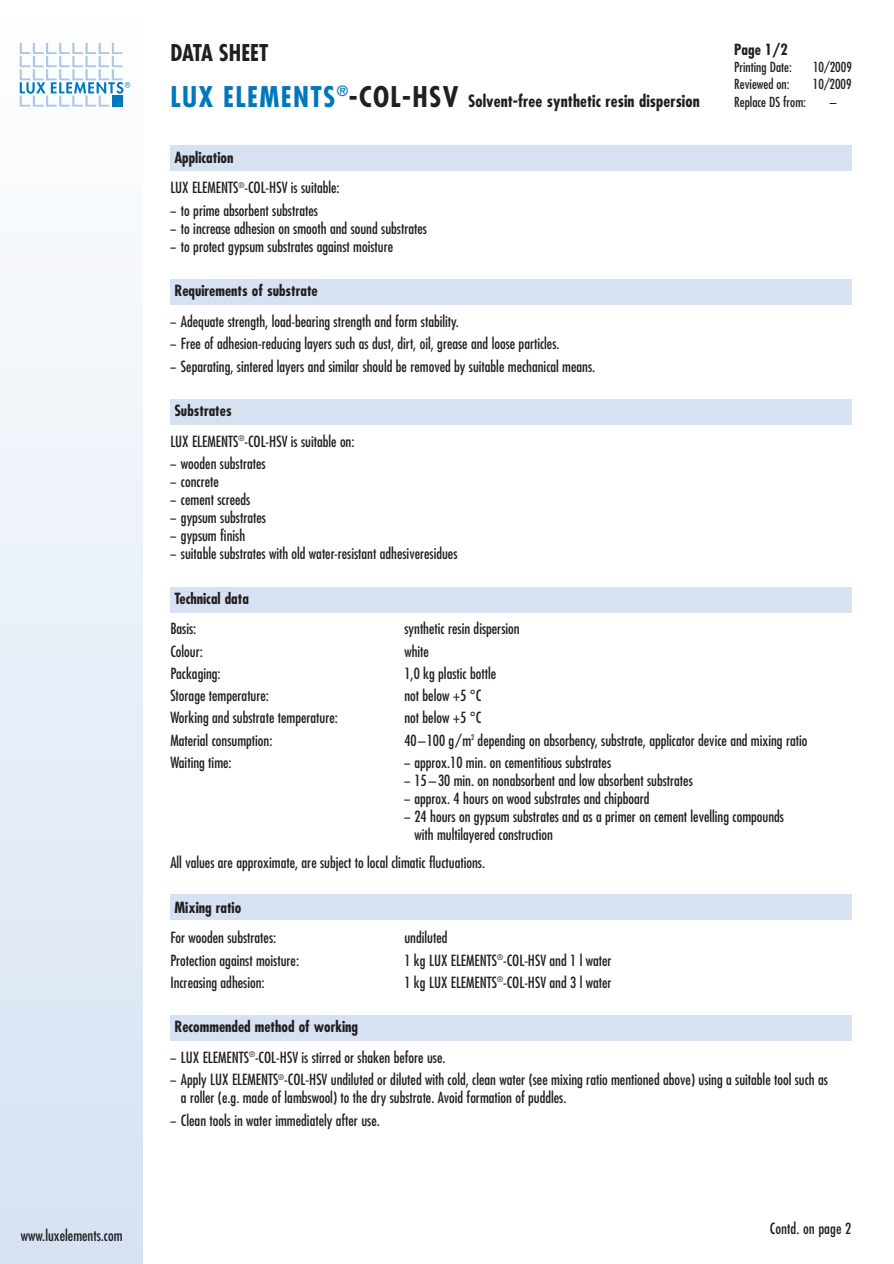
<style>
.page{position:relative;width:894px;height:1264px;background:#fff}
.page>*{position:absolute;margin:0;border:0;box-sizing:border-box;transform-origin:0 0}
.t1{font:700 condensed 22.5px "Futura";color:#231f20}
.t2{font:700 condensed 16.5px "Futura";letter-spacing:.005em;color:#231f20}
.t3{font:condensed 15px/18px "Futura";color:#231f20;scale:.75 1}
.t4{font:condensed 15px/30.8px "Futura";color:#231f20}
.t5{font:700 condensed 15px "Futura";color:#231f20}
.t6{font:500 condensed 15px "Futura";color:#231f20}
.t7{font:condensed 13.5px "Futura";color:#231f20}
.s1{font-size:27.75px;color:#0077bc}
.s2{font-size:27.75px}
.s3{font-weight:700}
</style>
<div class="page">
<div style="left:170px;top:894px;width:680px;height:26px;background:#d6e2f2"></div>
<div style="left:170px;top:1015px;width:680px;height:26px;background:#d6e2f2"></div>
<div style="left:170px;top:587px;width:680px;height:25px;background:#d6e2f2"></div>
<div style="left:170px;top:279px;width:680px;height:25px;background:#d6e2f2"></div>
<div style="left:170px;top:145px;width:680px;height:25px;background:#d6e2f2"></div>
<div style="left:170px;top:399px;width:680px;height:26px;background:#d6e2f2"></div>
<div style="left:0;top:0;width:143px;height:1263px;background:linear-gradient(to bottom,#fefefe,#d6e2f2)"></div>
<svg style="left:20px;top:43px;width:110px;height:64px"></svg>
<h1 class="t1" style="left:170px;top:43px;width:99px">DATA SHEET</h1>
<p class="t2" style="left:170px;top:93px;width:530px"><span class="s1">LUX ELEMENTS</span><sup>®</sup><span class="s2">-COL-HSV</span> Solvent-free synthetic resin dispersion</p>
<p class="t5" style="left:734px;top:43px;width:55px">Page 1/2</p>
<p class="t7" style="left:734px;top:61px;width:59px">Printing Date:</p>
<p class="t7" style="left:812px;top:61px;width:40px">10/2009</p>
<p class="t7" style="left:734px;top:78px;width:57px">Reviewed on:</p>
<p class="t7" style="left:812px;top:78px;width:40px">10/2009</p>
<p class="t7" style="left:734px;top:96px;width:73px">Replace DS from:</p>
<p class="t7" style="left:829px;top:96px;width:8px">–</p>
<p class="t4" style="left:170px;top:143px;width:171px"><span class="s3">Application<br></span>LUX ELEMENTS<sup>®</sup>-COL-HSV is suitable:</p>
<p class="t3" style="left:170px;top:202px;width:198px">– to prime absorbent substrates</p>
<p class="t3" style="left:170px;top:220px;width:343px">– to increase adhesion on smooth and sound substrates</p>
<p class="t3" style="left:170px;top:238px;width:298px">– to protect gypsum substrates against moisture</p>
<p class="t5" style="left:174px;top:284px;width:145px">Requirements of substrate</p>
<p class="t3" style="left:170px;top:314px;width:386px">– Adequate strength, load-bearing strength and form stability.</p>
<p class="t3" style="left:170px;top:336px;width:520px">– Free of adhesion-reducing layers such as dust, dirt, oil, grease and loose particles.</p>
<p class="t3" style="left:170px;top:358px;width:568px">– Separating, sintered layers and similar should be removed by suitable mechanical means.</p>
<p class="t4" style="left:170px;top:396px;width:186px"><span class="s3">Substrates<br></span>LUX ELEMENTS<sup>®</sup>-COL-HSV is suitable on:</p>
<p class="t3" style="left:170px;top:456px;width:128px">– wooden substrates</p>
<p class="t3" style="left:170px;top:474px;width:66px">– concrete</p>
<p class="t3" style="left:170px;top:492px;width:108px">– cement screeds</p>
<p class="t3" style="left:170px;top:510px;width:129px">– gypsum substrates</p>
<p class="t3" style="left:170px;top:528px;width:101px">– gypsum finish</p>
<p class="t3" style="left:170px;top:546px;width:384px">– suitable substrates with old water-resistant adhesiveresidues</p>
<p class="t5" style="left:174px;top:591px;width:76px">Technical data</p>
<p class="t4" style="left:170px;top:614px;width:28px">Basis:</p>
<p class="t4" style="left:404px;top:614px;width:117px">synthetic resin dispersion</p>
<p class="t4" style="left:170px;top:637px;width:34px">Colour:</p>
<p class="t4" style="left:404px;top:637px;width:26px">white</p>
<p class="t4" style="left:170px;top:659px;width:52px">Packaging:</p>
<p class="t4" style="left:404px;top:659px;width:93px">1,0 kg plastic bottle</p>
<p class="t4" style="left:170px;top:681px;width:100px">Storage temperature:</p>
<p class="t4" style="left:404px;top:681px;width:78px">not below +5 °C</p>
<p class="t4" style="left:170px;top:703px;width:169px">Working and substrate temperature:</p>
<p class="t4" style="left:404px;top:703px;width:78px">not below +5 °C</p>
<p class="t4" style="left:170px;top:726px;width:104px">Material consumption:</p>
<p class="t4" style="left:404px;top:726px;width:404px">40–100 g/m<sup>2</sup> depending on absorbency, substrate, applicator device and mixing ratio</p>
<p class="t4" style="left:170px;top:748px;width:63px">Waiting time:</p>
<p class="t3" style="left:404px;top:754px;width:277px">– approx.10 min. on cementitious substrates</p>
<p class="t3" style="left:404px;top:772px;width:386px">– 15 – 30 min. on nonabsorbent and low absorbent substrates</p>
<p class="t3" style="left:404px;top:790px;width:328px">– approx. 4 hours on wood substrates and chipboard</p>
<p class="t3" style="left:414px;top:808px;width:494px;text-indent:-10px">– 24 hours on gypsum substrates and as a primer on cement levelling compounds with multilayered construction</p>
<p class="t4" style="left:170px;top:848px;width:316px">All values are approximate, are subject to local climatic fluctuations.</p>
<p class="t5" style="left:174px;top:900px;width:68px">Mixing ratio</p>
<p class="t4" style="left:170px;top:923px;width:107px">For wooden substrates:</p>
<p class="t4" style="left:404px;top:923px;width:45px">undiluted</p>
<p class="t4" style="left:170px;top:945px;width:130px">Protection against moisture:</p>
<p class="t4" style="left:404px;top:945px;width:208px">1 kg LUX ELEMENTS<sup>®</sup>-COL-HSV and 1 l water</p>
<p class="t4" style="left:170px;top:968px;width:96px">Increasing adhesion:</p>
<p class="t4" style="left:404px;top:968px;width:208px">1 kg LUX ELEMENTS<sup>®</sup>-COL-HSV and 3 l water</p>
<p class="t5" style="left:174px;top:1020px;width:185px">Recommended method of working</p>
<p class="t3" style="left:170px;top:1049px;width:368px">– LUX ELEMENTS<sup>®</sup>-COL-HSV is stirred or shaken before use.</p>
<p class="t3" style="left:181px;top:1072px;width:863px;text-indent:-11px">– Apply LUX ELEMENTS<sup>®</sup>-COL-HSV undiluted or diluted with cold, clean water (see mixing ratio mentioned above) using a suitable tool such as a roller (e.g. made of lambswool) to the dry substrate. Avoid formation of puddles.</p>
<p class="t3" style="left:170px;top:1112px;width:281px">– Clean tools in water immediately after use.</p>
<p class="t4" style="left:21px;top:1221px;width:103px">www.luxelements.com</p>
<p class="t6" style="left:769px;top:1221px;width:83px">Contd. on page 2</p>
</div>
